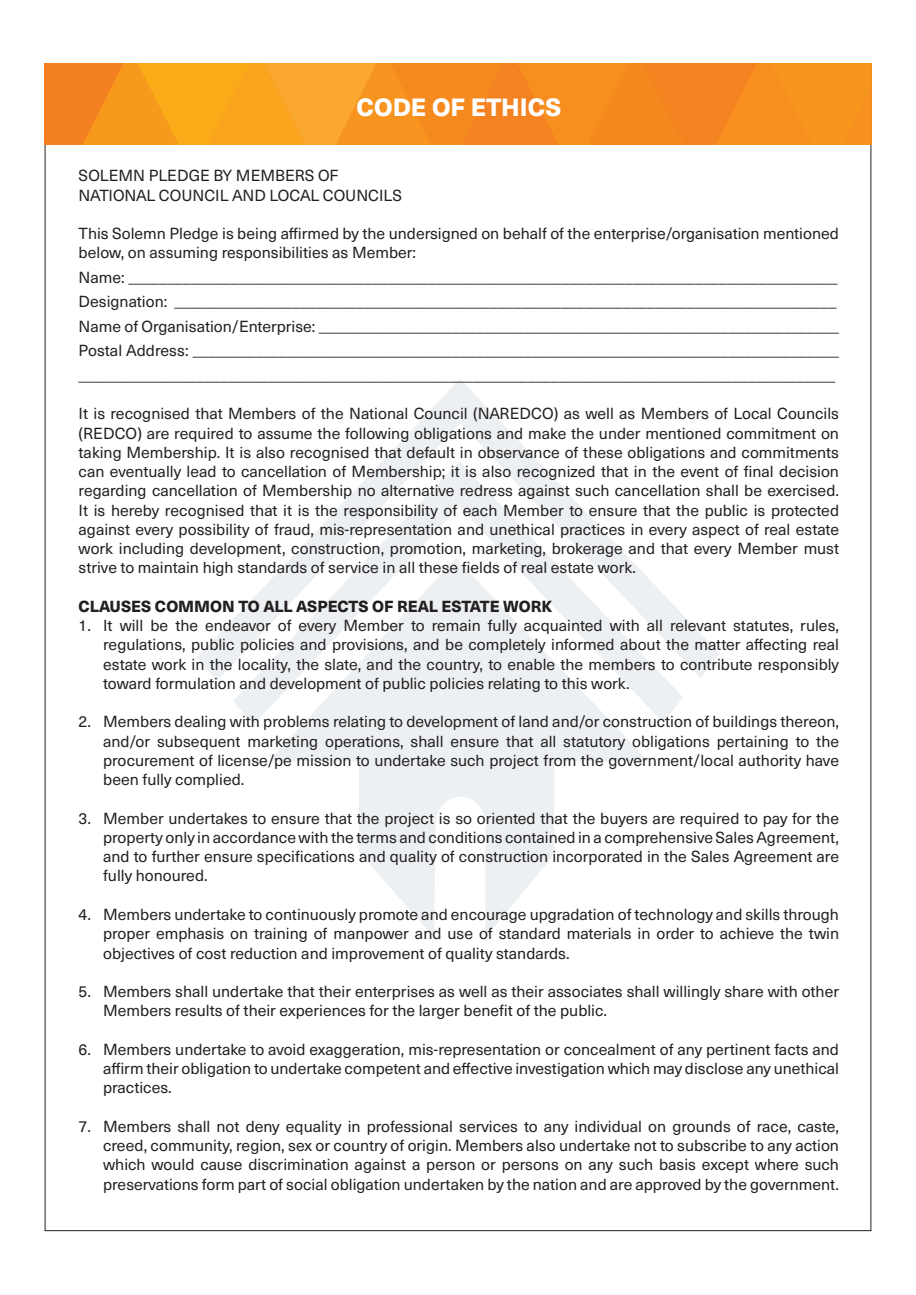
<style>
.page{position:relative;width:916px;height:1295px;background:#fff}
.page>*{position:absolute;margin:0;border:0;box-sizing:border-box;transform-origin:0 0}
.t1{font:800 24.5px "Neue Haas Unica";color:#fff}
.t2{font:15.75px/19.2px "Neue Haas Unica";color:#231f20;text-align:justify}
.t3{font:800 15.75px "Neue Haas Unica";color:#231f20}
</style>
<div class="page">
<svg style="left:197px;top:379px;width:522px;height:301px"></svg>
<svg style="left:233px;top:461px;width:450px;height:263px"></svg>
<svg style="left:268px;top:558px;width:380px;height:379px;fill:#edf0f2"></svg>
<svg style="left:44px;top:63px;width:827px;height:82px;background:#f6921f"></svg>
<p class="t1" style="left:356px;top:88px;width:206px">CODE OF ETHICS</p>
<p class="t2" style="left:79px;top:165px;width:261px">SOLEMN PLEDGE BY MEMBERS OF</p>
<p class="t2" style="left:79px;top:184px;width:325px">NATIONAL COUNCIL AND LOCAL COUNCILS</p>
<p class="t2" style="left:79px;top:223px;width:761px">This Solemn Pledge is being affirmed by the undersigned on behalf of the enterprise/organisation mentioned below, on assuming responsibilities as Member:</p>
<p class="t2" style="left:79px;top:267px;width:760px">Name: __________________________________________________________________________________________</p>
<p class="t2" style="left:79px;top:291px;width:759px">Designation: ____________________________________________________________________________________</p>
<p class="t2" style="left:79px;top:316px;width:761px">Name of Organisation/Enterprise: __________________________________________________________________</p>
<p class="t2" style="left:79px;top:338px;width:761px;line-height:24.5px">Postal Address: __________________________________________________________________________________ ________________________________________________________________________________________________</p>
<p class="t2" style="left:79px;top:403px;width:761px">It is recognised that Members of the National Council (NAREDCO) as well as Members of Local Councils (REDCO) are required to assume the following obligations and make the under mentioned commitment on taking Membership. It is also recognised that default in observance of these obligations and commitments can eventually lead to cancellation of Membership; it is also recognized that in the event of final decision regarding cancellation of Membership no alternative redress against such cancellation shall be exercised.<br>It is hereby recognised that it is the responsibility of each Member to ensure that the public is protected against every possibility of fraud, mis-representation and unethical practices in every aspect of real estate work including development, construction, promotion, marketing, brokerage and that every Member must strive to maintain high standards of service in all these fields of real estate work.</p>
<p class="t3" style="left:79px;top:594px;width:475px">CLAUSES COMMON TO ALL ASPECTS OF REAL ESTATE WORK</p>
<p class="t2" style="left:103px;top:615px;width:737px;text-indent:-24px">1. It will be the endeavor of every Member to remain fully acquainted with all relevant statutes, rules, regulations, public policies and provisions, and be completely informed about the matter affecting real estate work in the locality, the slate, and the country, to enable the members to contribute responsibly toward formulation and development of public policies relating to this work.</p>
<p class="t2" style="left:103px;top:711px;width:737px;text-indent:-24px">2. Members dealing with problems relating to development of land and/or construction of buildings thereon, and/or subsequent marketing operations, shall ensure that all statutory obligations pertaining to the procurement of license/pe mission to undertake such project from the government/local authority have been fully complied.</p>
<p class="t2" style="left:103px;top:807px;width:737px;text-indent:-24px">3. Member undertakes to ensure that the project is so oriented that the buyers are required to pay for the property only in accordance with the terms and conditions contained in a comprehensive Sales Agreement, and to further ensure specifications and quality of construction incorporated in the Sales Agreement are fully honoured.</p>
<p class="t2" style="left:103px;top:904px;width:737px;text-indent:-24px">4. Members undertake to continuously promote and encourage upgradation of technology and skills through proper emphasis on training of manpower and use of standard materials in order to achieve the twin objectives of cost reduction and improvement of quality standards.</p>
<p class="t2" style="left:103px;top:981px;width:737px;text-indent:-24px">5. Members shall undertake that their enterprises as well as their associates shall willingly share with other<br>Members results of their experiences for the larger benefit of the public.</p>
<p class="t2" style="left:103px;top:1038px;width:737px;text-indent:-24px">6. Members undertake to avoid exaggeration, mis-representation or concealment of any pertinent facts and affirm their obligation to undertake competent and effective investigation which may disclose any unethical practices.</p>
<p class="t2" style="left:103px;top:1115px;width:737px;text-indent:-24px">7. Members shall not deny equality in professional services to any individual on grounds of race, caste, creed, community, region, sex or country of origin. Members also undertake not to subscribe to any action which would cause discrimination against a person or persons on any such basis except where such preservations form part of social obligation undertaken by the nation and are approved by the government.</p>
</div>
